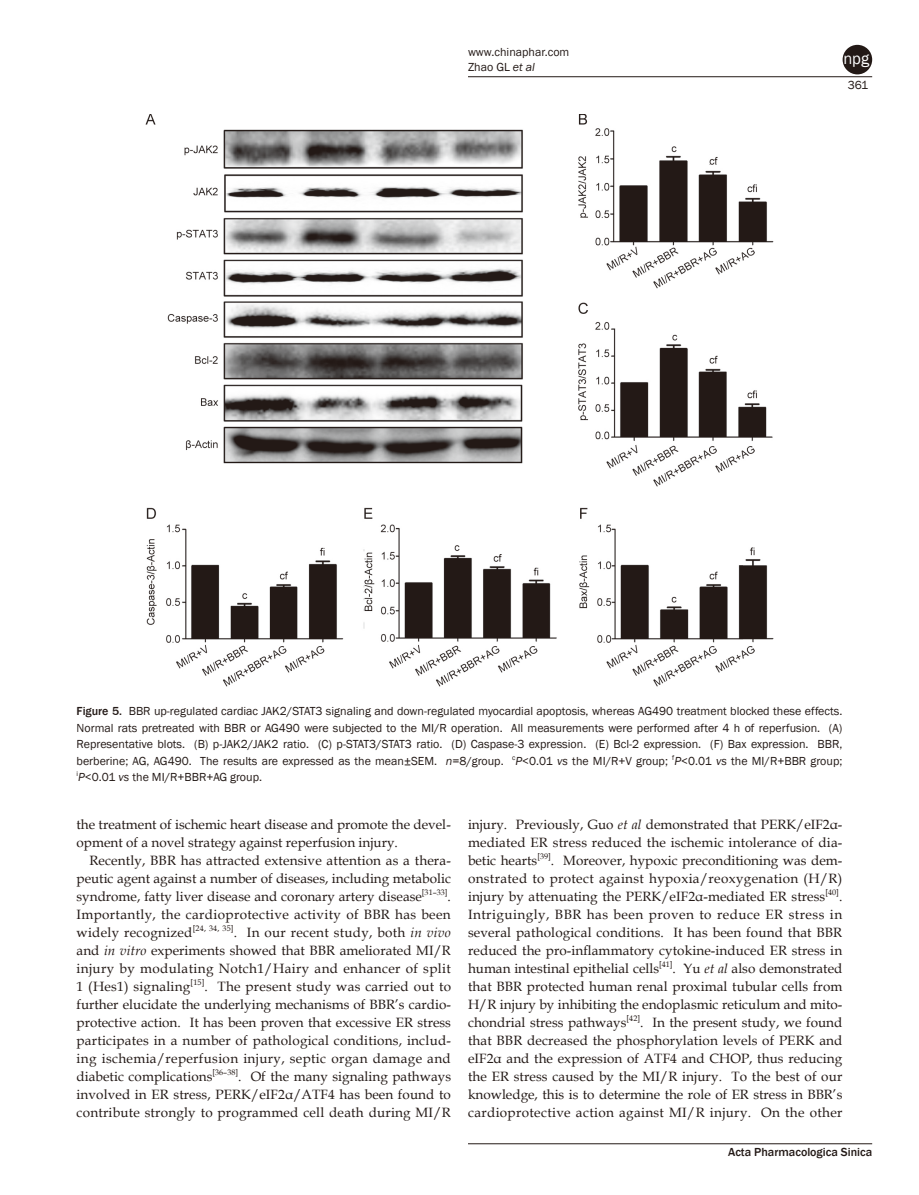
<style>
.page{position:relative;width:919px;height:1195px;background:#fff}
.page>*{position:absolute;margin:0;border:0;box-sizing:border-box;transform-origin:0 0}
.t1{font:16.5px "Franklin Gothic";color:#fff}
.英文正文{font:13.5px/18px "Book Antiqua";letter-spacing:.015em;color:#231916;text-align:justify}
.无段头空英文正文{font:13.5px/18px "Book Antiqua";color:#231916}
.图表注{font:12px/16.5px "Franklin Gothic";color:#231916}
.t2{font:500 12px "Franklin Gothic";color:#231916}
.s1{font-style:italic}
.s2{font-weight:500}
</style>
<div class="page">
<hr style="left:468px;top:76px;width:404px;height:1px;background:#231916">
<hr style="left:468px;top:1143px;width:404px;height:1px;background:#231916">
<div style="left:842px;top:45px;width:30px;height:29px;background:#231916;border-radius:50%"></div>
<img style="left:146px;top:115px;width:627px;height:572px">
<p class="图表注" style="left:468px;top:45px;width:103px;line-height:15px">www.chinaphar.com<br>Zhao GL <span class="s1">et al</span></p>
<p class="t1" style="left:843px;top:48px;width:27px">npg</p>
<p class="图表注" style="left:847px;top:77px;width:22px">361</p>
<p class="图表注" style="left:77px;top:703px;width:767px;text-align:justify"><span class="s2">Figure 5.</span> BBR up-regulated cardiac JAK2/STAT3 signaling and down-regulated myocardial apoptosis, whereas AG490 treatment blocked these effects.<br>Normal rats pretreated with BBR or AG490 were subjected to the MI/R operation. All measurements were performed after 4 h of reperfusion. (A)<br>Representative blots. (B) p-JAK2/JAK2 ratio. (C) p-STAT3/STAT3 ratio. (D) Caspase-3 expression. (E) Bcl-2 expression. (F) Bax expression. BBR, berberine; AG, AG490. The results are expressed as the mean±SEM. <span class="s1">n</span>=8/group. <sup>c</sup><span class="s1">P</span>&lt;0.01 <span class="s1">vs</span> the MI/R+V group; <sup>f</sup><span class="s1">P</span>&lt;0.01 <span class="s1">vs</span> the MI/R+BBR group; <sup>i</sup><span class="s1">P</span>&lt;0.01 <span class="s1">vs</span> the MI/R+BBR+AG group.</p>
<p class="无段头空英文正文" style="left:77px;top:815px;width:376px">the treatment of ischemic heart disease and promote the devel&shy;opment of a novel strategy against reperfusion injury.</p>
<p class="英文正文" style="left:77px;top:851px;width:376px;text-indent:13px">Recently, BBR has attracted extensive attention as a thera&shy;peutic agent against a number of diseases, including metabolic syndrome, fatty liver disease and coronary artery disease<sup>[31–33]</sup>.<br>Importantly, the cardioprotective activity of BBR has been widely recognized<sup>[24,</sup> <sup>34,</sup> <sup>35]</sup>. In our recent study, both <span class="s1">in vivo </span>and <span class="s1">in vitro</span> experiments showed that BBR ameliorated MI/R injury by modulating Notch1/Hairy and enhancer of split 1 (Hes1) signaling<sup>[15]</sup>. The present study was carried out to further elucidate the underlying mechanisms of BBR’s cardio&shy;protective action. It has been proven that excessive ER stress participates in a number of pathological conditions, includ&shy;ing ischemia/reperfusion injury, septic organ damage and diabetic complications<sup>[36–38]</sup>. Of the many signaling pathways involved in ER stress, PERK/eIF2α/ATF4 has been found to contribute strongly to programmed cell death during MI/R</p>
<p class="英文正文" style="left:468px;top:815px;width:376px">injury. Previously, Guo <span class="s1">et al</span> demonstrated that PERK/eIF2α&shy;mediated ER stress reduced the ischemic intolerance of dia&shy;betic hearts<sup>[39]</sup>. Moreover, hypoxic preconditioning was dem&shy;onstrated to protect against hypoxia/reoxygenation (H/R) injury by attenuating the PERK/eIF2α-mediated ER stress<sup>[40]</sup>.<br>Intriguingly, BBR has been proven to reduce ER stress in several pathological conditions. It has been found that BBR reduced the pro-inflammatory cytokine-induced ER stress in human intestinal epithelial cells<sup>[41]</sup>. Yu <span class="s1">et al</span> also demonstrated that BBR protected human renal proximal tubular cells from H/R injury by inhibiting the endoplasmic reticulum and mito&shy;chondrial stress pathways<sup>[42]</sup>. In the present study, we found that BBR decreased the phosphorylation levels of PERK and eIF2α and the expression of ATF4 and CHOP, thus reducing the ER stress caused by the MI/R injury. To the best of our knowledge, this is to determine the role of ER stress in BBR’s cardioprotective action against MI/R injury. On the other</p>
<p class="t2" style="left:728px;top:1144px;width:145px">Acta Pharmacologica Sinica</p>
</div>
